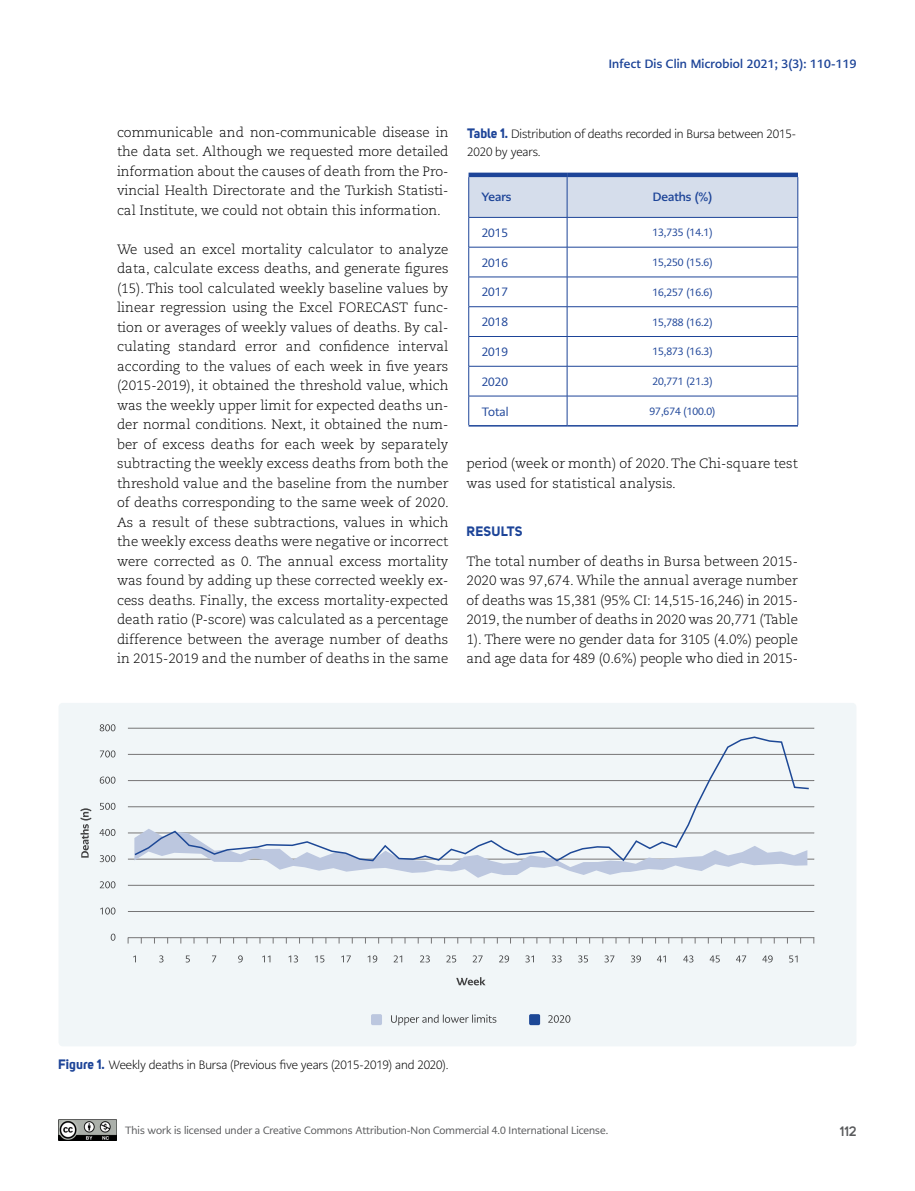
<style>
.page{position:relative;width:915px;height:1191px;background:#fff}
.page>*{position:absolute;margin:0;border:0;box-sizing:border-box;transform-origin:0 0}
.t1{font:300 13.5px/19.5px "Caecilia LT Pro 45";letter-spacing:-.005em;color:#000;text-align:justify}
.t2{font:700 13.5px "Uni Sans";letter-spacing:.02em;color:#1d4498}
.t3{font:600 13.5px "Uni Sans";color:#58595b}
.t4{font:300 12px/18px "PMN Caecilia Sans Head";letter-spacing:-.01em;color:#000}
.t5{font:700 12px "PMN Caecilia Sans Head";letter-spacing:.02em;color:#1d4498}
.t6{font:12px "PMN Caecilia Sans Head";color:#1d4498}
.t7{font:10.5px "PMN Caecilia Sans Head";color:#58595b}
.t8{font:10.5px "PMN Caecilia Sans Head";color:#1d4498}
.s1{font-family:"Uni Sans";font-weight:700;font-size:13.5px;color:#1d4498}
</style>
<div class="page">
<img style="left:58px;top:1119px;width:59px;height:21px">
<hr style="left:468px;top:173px;width:99px;height:4px;background:#1d4498">
<hr style="left:567px;top:173px;width:230px;height:4px;background:#1d4498">
<svg style="left:468px;top:175px;width:330px;height:72px"></svg>
<hr style="left:468px;top:247px;width:99px;height:1px;background:#1d4498">
<hr style="left:468px;top:247px;width:1px;height:30px;background:#1d4498">
<hr style="left:567px;top:247px;width:230px;height:1px;background:#1d4498">
<hr style="left:566px;top:247px;width:1px;height:30px;background:#1d4498">
<hr style="left:797px;top:247px;width:1px;height:30px;background:#1d4498">
<hr style="left:468px;top:277px;width:99px;height:1px;background:#1d4498">
<hr style="left:567px;top:277px;width:230px;height:1px;background:#1d4498">
<hr style="left:468px;top:306px;width:99px;height:1px;background:#1d4498">
<hr style="left:567px;top:306px;width:230px;height:1px;background:#1d4498">
<hr style="left:468px;top:336px;width:99px;height:1px;background:#1d4498">
<svg style="left:468px;top:277px;width:1px;height:89px"></svg>
<hr style="left:567px;top:336px;width:230px;height:1px;background:#1d4498">
<svg style="left:566px;top:277px;width:1px;height:89px"></svg>
<svg style="left:797px;top:277px;width:1px;height:89px"></svg>
<hr style="left:468px;top:366px;width:99px;height:1px;background:#1d4498">
<hr style="left:468px;top:366px;width:1px;height:30px;background:#1d4498">
<hr style="left:567px;top:366px;width:230px;height:1px;background:#1d4498">
<hr style="left:566px;top:366px;width:1px;height:30px;background:#1d4498">
<hr style="left:797px;top:366px;width:1px;height:30px;background:#1d4498">
<hr style="left:468px;top:396px;width:99px;height:1px;background:#1d4498">
<svg style="left:468px;top:396px;width:1px;height:29px"></svg>
<hr style="left:567px;top:396px;width:230px;height:1px;background:#1d4498">
<svg style="left:566px;top:396px;width:1px;height:29px"></svg>
<svg style="left:797px;top:396px;width:1px;height:29px"></svg>
<hr style="left:468px;top:425px;width:99px;height:1px;background:#1d4498">
<hr style="left:567px;top:425px;width:230px;height:1px;background:#1d4498">
<div style="left:58px;top:703px;width:798px;height:343px;background:#f1f6f8;border-radius:4px"></div>
<svg style="left:127px;top:728px;width:686px;height:210px"></svg>
<svg style="left:80px;top:808px;width:11px;height:49px"></svg>
<div style="left:371px;top:1014px;width:11px;height:11px;background:#bcc7df;border-radius:2px"></div>
<svg style="left:391px;top:1014px;width:105px;height:11px"></svg>
<svg style="left:548px;top:1015px;width:22px;height:7px"></svg>
<div style="left:529px;top:1014px;width:11px;height:11px;background:#1d4896;border-radius:2px"></div>
<svg style="left:111px;top:933px;width:4px;height:7px"></svg>
<svg style="left:100px;top:907px;width:15px;height:7px"></svg>
<svg style="left:100px;top:881px;width:15px;height:7px"></svg>
<svg style="left:100px;top:855px;width:15px;height:7px"></svg>
<svg style="left:99px;top:829px;width:16px;height:7px"></svg>
<svg style="left:100px;top:802px;width:15px;height:8px"></svg>
<svg style="left:100px;top:776px;width:15px;height:7px"></svg>
<svg style="left:100px;top:750px;width:15px;height:7px"></svg>
<svg style="left:100px;top:724px;width:15px;height:7px"></svg>
<svg style="left:159px;top:955px;width:4px;height:7px"></svg>
<svg style="left:186px;top:955px;width:4px;height:7px"></svg>
<svg style="left:212px;top:955px;width:4px;height:7px"></svg>
<svg style="left:238px;top:955px;width:5px;height:7px"></svg>
<svg style="left:262px;top:955px;width:8px;height:7px"></svg>
<svg style="left:288px;top:955px;width:10px;height:7px"></svg>
<svg style="left:315px;top:955px;width:9px;height:7px"></svg>
<svg style="left:341px;top:955px;width:10px;height:7px"></svg>
<svg style="left:367px;top:955px;width:10px;height:7px"></svg>
<svg style="left:393px;top:955px;width:9px;height:7px"></svg>
<svg style="left:420px;top:955px;width:9px;height:7px"></svg>
<svg style="left:446px;top:955px;width:10px;height:7px"></svg>
<svg style="left:472px;top:955px;width:10px;height:7px"></svg>
<svg style="left:499px;top:955px;width:10px;height:7px"></svg>
<svg style="left:525px;top:955px;width:9px;height:7px"></svg>
<svg style="left:551px;top:955px;width:10px;height:7px"></svg>
<svg style="left:578px;top:955px;width:9px;height:7px"></svg>
<svg style="left:604px;top:955px;width:10px;height:7px"></svg>
<svg style="left:630px;top:955px;width:10px;height:7px"></svg>
<svg style="left:657px;top:955px;width:8px;height:7px"></svg>
<svg style="left:683px;top:955px;width:10px;height:7px"></svg>
<svg style="left:709px;top:955px;width:10px;height:7px"></svg>
<svg style="left:736px;top:955px;width:10px;height:7px"></svg>
<svg style="left:762px;top:955px;width:10px;height:7px"></svg>
<svg style="left:789px;top:955px;width:8px;height:7px"></svg>
<svg style="left:134px;top:862px;width:673px;height:15px"></svg>
<svg style="left:133px;top:735px;width:677px;height:127px"></svg>
<svg style="left:456px;top:977px;width:29px;height:8px"></svg>
<p class="t5" style="left:608px;top:56px;width:249px">Infect Dis Clin Microbiol 2021; 3(3): 110-119</p>
<p class="t1" style="left:117px;top:122px;width:333px">communicable and non-communicable disease in the data set. Although we requested more detailed information about the causes of death from the Pro&shy;vincial Health Directorate and the Turkish Statisti&shy;cal Institute, we could not obtain this information.</p>
<p class="t1" style="left:117px;top:239px;width:333px">We used an excel mortality calculator to analyze data, calculate excess deaths, and generate figures (15).This tool calculated weekly baseline values by linear regression using the Excel FORECAST func&shy;tion or averages of weekly values of deaths. By cal&shy;culating standard error and confidence interval according to the values of each week in five years (2015-2019), it obtained the threshold value, which was the weekly upper limit for expected deaths un&shy;der normal conditions. Next, it obtained the num&shy;ber of excess deaths for each week by separately subtracting the weekly excess deaths from both the threshold value and the baseline from the number of deaths corresponding to the same week of 2020.<br>As a result of these subtractions, values in which the weekly excess deaths were negative or incorrect were corrected as 0. The annual excess mortality was found by adding up these corrected weekly ex&shy;cess deaths. Finally, the excess mortality-expected death ratio (P-score) was calculated as a percentage difference between the average number of deaths in 2015-2019 and the number of deaths in the same</p>
<p class="t4" style="left:467px;top:125px;width:330px"><span class="s1">Table 1.</span> Distribution of deaths recorded in Bursa between 2015-<br>2020 by years.</p>
<p class="t5" style="left:481px;top:189px;width:31px">Years</p>
<p class="t5" style="left:652px;top:189px;width:61px">Deaths (%)</p>
<p class="t6" style="left:481px;top:225px;width:28px">2015</p>
<p class="t8" style="left:652px;top:226px;width:62px">13,735 (14.1)</p>
<p class="t6" style="left:481px;top:255px;width:28px">2016</p>
<p class="t8" style="left:652px;top:256px;width:62px">15,250 (15.6)</p>
<p class="t6" style="left:481px;top:284px;width:28px">2017</p>
<p class="t8" style="left:652px;top:285px;width:62px">16,257 (16.6)</p>
<p class="t6" style="left:481px;top:314px;width:28px">2018</p>
<p class="t8" style="left:652px;top:315px;width:62px">15,788 (16.2)</p>
<p class="t6" style="left:481px;top:344px;width:28px">2019</p>
<p class="t8" style="left:652px;top:345px;width:62px">15,873 (16.3)</p>
<p class="t6" style="left:481px;top:374px;width:28px">2020</p>
<p class="t8" style="left:652px;top:375px;width:62px">20,771 (21.3)</p>
<p class="t6" style="left:481px;top:404px;width:28px">Total</p>
<p class="t8" style="left:649px;top:404px;width:67px">97,674 (100.0)</p>
<p class="t1" style="left:466px;top:453px;width:333px">period (week or month) of 2020. The Chi-square test was used for statistical analysis.</p>
<p class="t2" style="left:466px;top:523px;width:58px">RESULTS</p>
<p class="t1" style="left:466px;top:551px;width:333px">The total number of deaths in Bursa between 2015- 2020 was 97,674. While the annual average number of deaths was 15,381 (95% CI: 14,515-16,246) in 2015- 2019, the number of deaths in 2020 was 20,771 (Table 1). There were no gender data for 3105 (4.0%) people and age data for 489 (0.6%) people who died in 2015-</p>
<p class="t4" style="left:58px;top:1056px;width:391px"><span class="s1">Figure 1.</span> Weekly deaths in Bursa (Previous five years (2015-2019) and 2020).</p>
<p class="t7" style="left:125px;top:1123px;width:484px">This work is licensed under a Creative Commons Attribution-Non Commercial 4.0 International License.</p>
<p class="t3" style="left:839px;top:1123px;width:18px">112</p>
</div>
